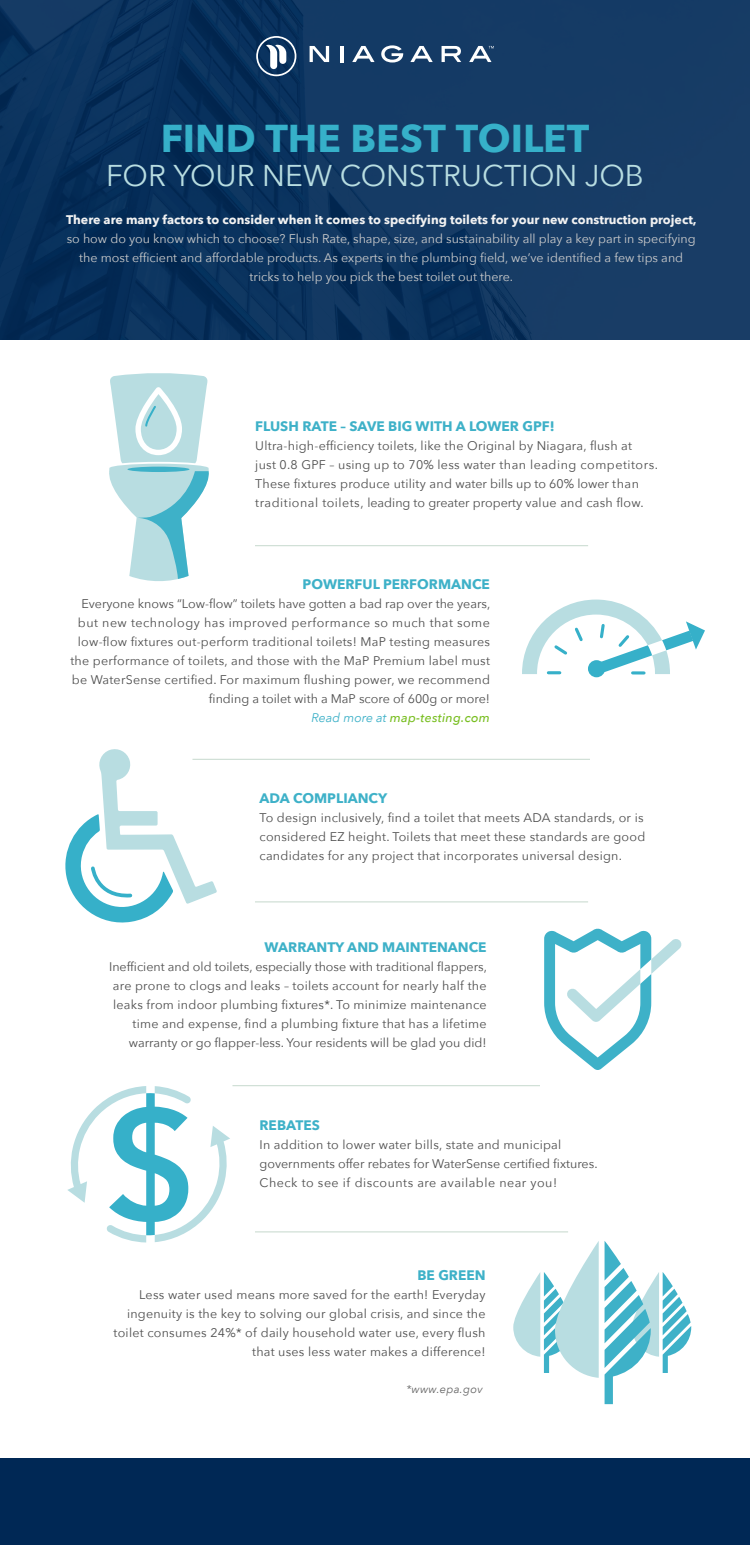
<style>
.page{position:relative;width:750px;height:1545px;background:#fff}
.page>*{position:absolute;margin:0;border:0;box-sizing:border-box;transform-origin:0 0}
.t1{font:700 38.75px "Avenir Next";color:#36b0c9}
.t2{font:30px "Avenir Next";letter-spacing:-.005em;color:#b8dde1}
.t3{font:700 13.75px "Avenir Next";color:#3eb1c8}
.t4{font:12.5px/19px "Avenir Next";letter-spacing:.02em;color:#4d4d4d}
.t5{font:12.5px/19px "Avenir Next";color:#ccc;text-align:center}
.t6{font:700 12.5px "Avenir Next";color:#f2f2f2}
.t7{font:italic 11.25px "Avenir Next";letter-spacing:.02em;color:#666}
.s1{font-style:italic;color:#3eb1c8}
.s2{font-weight:500;font-style:italic;color:#78be20}
</style>
<div class="page">
<div style="left:0;top:1459px;width:750px;height:86px;background:#002855"></div>
<svg style="left:0;top:0;width:750px;height:340px;background:#0f3560"></svg>
<svg style="left:381px;top:45px;width:22px;height:18px"></svg>
<svg style="left:410px;top:46px;width:23px;height:16px"></svg>
<svg style="left:442px;top:46px;width:19px;height:16px"></svg>
<svg style="left:310px;top:46px;width:19px;height:16px"></svg>
<hr style="left:341px;top:46px;width:3px;height:16px;background:#fff">
<svg style="left:352px;top:46px;width:23px;height:16px"></svg>
<svg style="left:256px;top:36px;width:40px;height:40px"></svg>
<svg style="left:469px;top:46px;width:25px;height:16px"></svg>
<div style="left:588px;top:660px;width:17px;height:17px;background:#36b0c9;border-radius:50%"></div>
<svg style="left:522px;top:600px;width:183px;height:74px"></svg>
<svg style="left:633px;top:671px;width:11px;height:4px"></svg>
<hr style="left:192px;top:759px;width:398px;height:1px;background:#d1e0d7">
<hr style="left:232px;top:1085px;width:308px;height:1px;background:#d1e0d7">
<hr style="left:255px;top:901px;width:333px;height:1px;background:#d1e0d7">
<hr style="left:255px;top:1231px;width:313px;height:1px;background:#d1e0d7">
<hr style="left:255px;top:545px;width:333px;height:1px;background:#d1e0d7">
<svg style="left:65px;top:749px;width:152px;height:174px"></svg>
<svg style="left:67px;top:1086px;width:163px;height:156px"></svg>
<svg style="left:513px;top:1241px;width:86px;height:137px"></svg>
<svg style="left:605px;top:1241px;width:86px;height:163px"></svg>
<svg style="left:109px;top:373px;width:100px;height:208px"></svg>
<svg style="left:544px;top:928px;width:138px;height:142px"></svg>
<h1 class="t1" style="left:161px;top:105px;width:430px">FIND THE BEST TOILET</h1>
<h2 class="t2" style="left:106px;top:150px;width:539px">FOR YOUR NEW CONSTRUCTION JOB</h2>
<p class="t6" style="left:66px;top:209px;width:632px">There are many factors to consider when it comes to specifying toilets for your new construction project,</p>
<p class="t5" style="left:67px;top:229px;width:631px">so how do you know which to choose? Flush Rate, shape, size, and sustainability all play a key part in specifying the most efficient and affordable products. As experts in the plumbing field, we’ve identified a few tips and tricks to help you pick the best toilet out there.</p>
<p class="t3" style="left:255px;top:414px;width:301px">FLUSH RATE – SAVE BIG WITH A LOWER GPF!</p>
<p class="t4" style="left:255px;top:435px;width:404px">Ultra-high-efficiency toilets, like the Original by Niagara, flush at<br>just 0.8 GPF – using up to 70% less water than leading competitors.<br>These fixtures produce utility and water bills up to 60% lower than traditional toilets, leading to greater property value and cash flow.</p>
<p class="t3" style="left:303px;top:572px;width:189px">POWERFUL PERFORMANCE</p>
<p class="t4" style="left:70px;top:594px;width:421px;text-align:right">Everyone knows “Low-flow” toilets have gotten a bad rap over the years, but new technology has improved performance so much that some low-flow fixtures out-perform traditional toilets! MaP testing measures the performance of toilets, and those with the MaP Premium label must be WaterSense certified. For maximum flushing power, we recommend finding a toilet with a MaP score of 600g or more!<br><span class="s1">Read more at</span> <span class="s2">map-testing.com</span></p>
<p class="t3" style="left:260px;top:787px;width:129px">ADA COMPLIANCY</p>
<p class="t4" style="left:260px;top:808px;width:387px">To design inclusively, find a toilet that meets ADA standards, or is considered EZ height. Toilets that meet these standards are good candidates for any project that incorporates universal design.</p>
<p class="t3" style="left:264px;top:935px;width:224px">WARRANTY AND MAINTENANCE</p>
<p class="t4" style="left:109px;top:957px;width:379px;text-align:right">Inefficient and old toilets, especially those with traditional flappers, are prone to clogs and leaks – toilets account for nearly half the leaks from indoor plumbing fixtures*. To minimize maintenance time and expense, find a plumbing fixture that has a lifetime warranty or go flapper-less. Your residents will be glad you did!</p>
<p class="t3" style="left:260px;top:1113px;width:62px">REBATES</p>
<p class="t4" style="left:260px;top:1134px;width:340px">In addition to lower water bills, state and municipal governments offer rebates for WaterSense certified fixtures.<br>Check to see if discounts are available near you!</p>
<p class="t3" style="left:417px;top:1263px;width:70px">BE GREEN</p>
<p class="t4" style="left:114px;top:1284px;width:374px;text-align:right">Less water used means more saved for the earth! Everyday ingenuity is the key to solving our global crisis, and since the toilet consumes 24%* of daily household water use, every flush that uses less water makes a difference!</p>
<p class="t7" style="left:406px;top:1379px;width:78px">*www.epa.gov</p>
</div>
